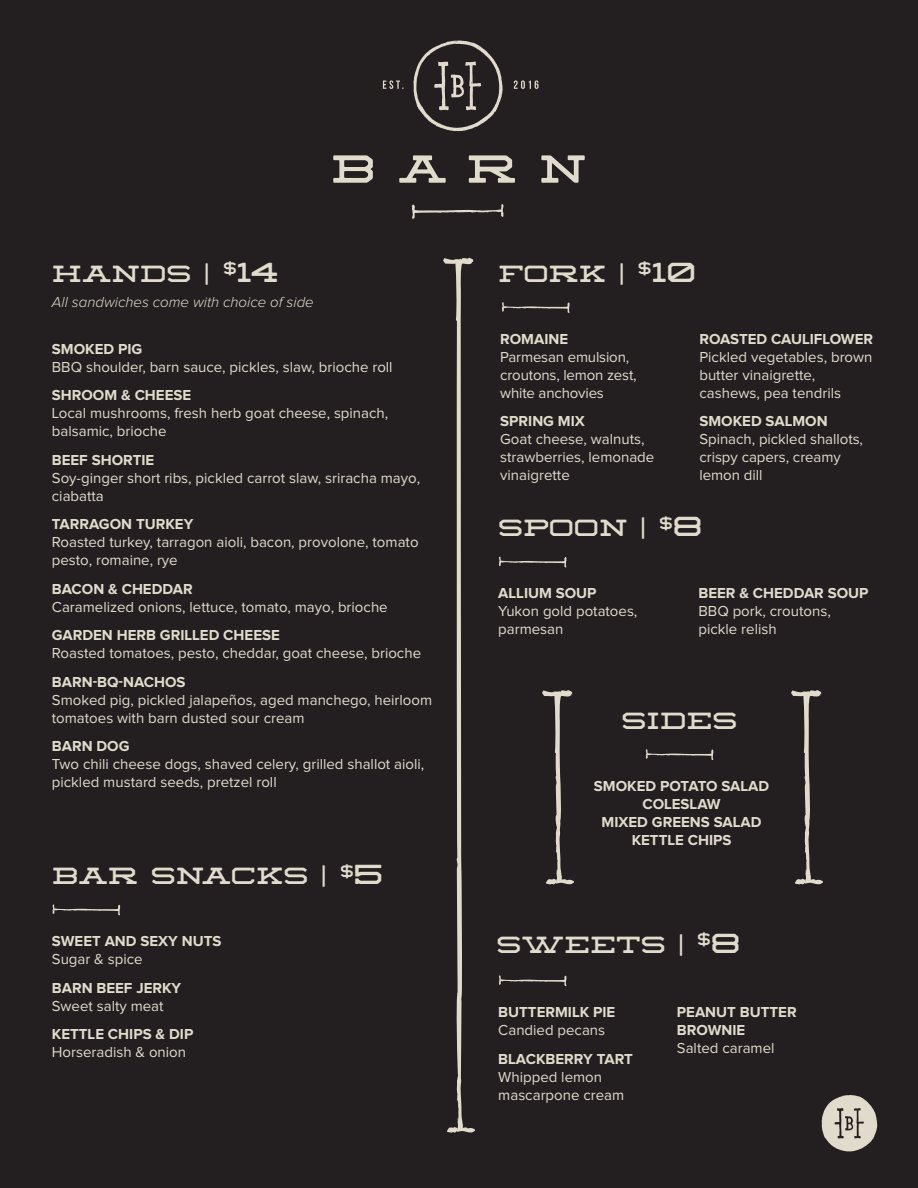
<style>
.page{position:relative;width:918px;height:1188px;background:#231f20}
.page>*{position:absolute;margin:0;border:0;box-sizing:border-box;transform-origin:0 0}
.t1{font:25.5px "Sedgwick Co";color:#e1dbcb}
.t2{font:15px/18px "Proxima Nova";color:#e1dbcb}
.t3{font:700 15px/18px "Proxima Nova";color:#e1dbcb}
.t4{font:italic 300 15px "Proxima Nova";color:#e1dbcb}
.s1{font-size:30px}
</style>
<div class="page">
<svg style="left:443px;top:258px;width:32px;height:875px"></svg>
<svg style="left:333px;top:40px;width:252px;height:179px"></svg>
<svg style="left:502px;top:302px;width:68px;height:11px"></svg>
<svg style="left:498px;top:556px;width:69px;height:12px"></svg>
<svg style="left:52px;top:904px;width:68px;height:11px"></svg>
<svg style="left:498px;top:975px;width:69px;height:11px"></svg>
<svg style="left:645px;top:749px;width:69px;height:11px"></svg>
<svg style="left:542px;top:690px;width:32px;height:195px"></svg>
<svg style="left:791px;top:690px;width:32px;height:195px"></svg>
<svg style="left:822px;top:1095px;width:55px;height:57px"></svg>
<h1 class="t1" style="left:52px;top:262px;width:228px">HANDS | <sup>$</sup><span class="s1">14</span></h1>
<p class="t4" style="left:52px;top:295px;width:263px">All sandwiches come with choice of side</p>
<p class="t3" style="left:52px;top:340px;width:92px">SMOKED PIG</p>
<p class="t2" style="left:52px;top:358px;width:342px">BBQ shoulder, barn sauce, pickles, slaw, brioche roll</p>
<p class="t3" style="left:52px;top:387px;width:141px">SHROOM &amp; CHEESE</p>
<p class="t2" style="left:52px;top:405px;width:338px">Local mushrooms, fresh herb goat cheese, spinach, balsamic, brioche</p>
<p class="t3" style="left:52px;top:451px;width:104px">BEEF SHORTIE</p>
<p class="t2" style="left:52px;top:469px;width:370px">Soy-ginger short ribs, pickled carrot slaw, sriracha mayo, ciabatta</p>
<p class="t3" style="left:52px;top:516px;width:143px">TARRAGON TURKEY</p>
<p class="t2" style="left:52px;top:534px;width:368px">Roasted turkey, tarragon aioli, bacon, provolone, tomato pesto, romaine, rye</p>
<p class="t3" style="left:52px;top:580px;width:142px">BACON &amp; CHEDDAR</p>
<p class="t2" style="left:52px;top:598px;width:337px">Caramelized onions, lettuce, tomato, mayo, brioche</p>
<p class="t3" style="left:52px;top:627px;width:229px">GARDEN HERB GRILLED CHEESE</p>
<p class="t2" style="left:52px;top:645px;width:371px">Roasted tomatoes, pesto, cheddar, goat cheese, brioche</p>
<p class="t3" style="left:52px;top:673px;width:135px">BARN-BQ-NACHOS</p>
<p class="t2" style="left:52px;top:691px;width:382px">Smoked pig, pickled jalapeños, aged manchego, heirloom tomatoes with barn dusted sour cream</p>
<p class="t3" style="left:52px;top:738px;width:79px">BARN DOG</p>
<p class="t2" style="left:52px;top:756px;width:374px">Two chili cheese dogs, shaved celery, grilled shallot aioli, pickled mustard seeds, pretzel roll</p>
<h1 class="t1" style="left:52px;top:865px;width:333px">BAR SNACKS | <sup>$</sup><span class="s1">5</span></h1>
<p class="t3" style="left:52px;top:933px;width:171px">SWEET AND SEXY NUTS</p>
<p class="t2" style="left:52px;top:951px;width:92px">Sugar &amp; spice</p>
<p class="t3" style="left:52px;top:980px;width:131px">BARN BEEF JERKY</p>
<p class="t2" style="left:52px;top:998px;width:113px">Sweet salty meat</p>
<p class="t3" style="left:52px;top:1026px;width:143px">KETTLE CHIPS &amp; DIP</p>
<p class="t2" style="left:52px;top:1044px;width:136px">Horseradish &amp; onion</p>
<h1 class="t1" style="left:498px;top:262px;width:199px">FORK | <sup>$</sup><span class="s1">10</span></h1>
<p class="t3" style="left:699px;top:330px;width:175px">ROASTED CAULIFLOWER</p>
<p class="t2" style="left:699px;top:348px;width:175px">Pickled vegetables, brown butter vinaigrette, cashews, pea tendrils</p>
<p class="t3" style="left:699px;top:413px;width:130px">SMOKED SALMON</p>
<p class="t2" style="left:699px;top:431px;width:165px">Spinach, pickled shallots, crispy capers, creamy lemon dill</p>
<h1 class="t1" style="left:498px;top:517px;width:205px">SPOON | <sup>$</sup><span class="s1">8</span></h1>
<p class="t3" style="left:500px;top:330px;width:69px">ROMAINE</p>
<p class="t2" style="left:500px;top:348px;width:138px">Parmesan emulsion, croutons, lemon zest, white anchovies</p>
<p class="t3" style="left:500px;top:413px;width:86px">SPRING MIX</p>
<p class="t2" style="left:500px;top:431px;width:156px">Goat cheese, walnuts, strawberries, lemonade vinaigrette</p>
<p class="t3" style="left:498px;top:585px;width:100px">ALLIUM SOUP</p>
<p class="t2" style="left:498px;top:603px;width:141px">Yukon gold potatoes, parmesan</p>
<p class="t3" style="left:698px;top:585px;width:172px">BEER &amp; CHEDDAR SOUP</p>
<p class="t2" style="left:698px;top:603px;width:134px">BBQ pork, croutons, pickle relish</p>
<h1 class="t1" style="left:622px;top:710px;width:117px">SIDES</h1>
<p class="t3" style="left:594px;top:777px;width:177px;text-align:center">SMOKED POTATO SALAD<br>COLESLAW<br>MIXED GREENS SALAD<br>KETTLE CHIPS</p>
<h1 class="t1" style="left:497px;top:933px;width:245px">SWEETS | <sup>$</sup><span class="s1">8</span></h1>
<p class="t3" style="left:498px;top:1004px;width:119px">BUTTERMILK PIE</p>
<p class="t2" style="left:498px;top:1022px;width:108px">Candied pecans</p>
<p class="t3" style="left:498px;top:1050px;width:136px">BLACKBERRY TART</p>
<p class="t2" style="left:498px;top:1068px;width:127px">Whipped lemon mascarpone cream</p>
<p class="t3" style="left:677px;top:1004px;width:121px">PEANUT BUTTER<br>BROWNIE</p>
<p class="t2" style="left:677px;top:1040px;width:99px">Salted caramel</p>
</div>
